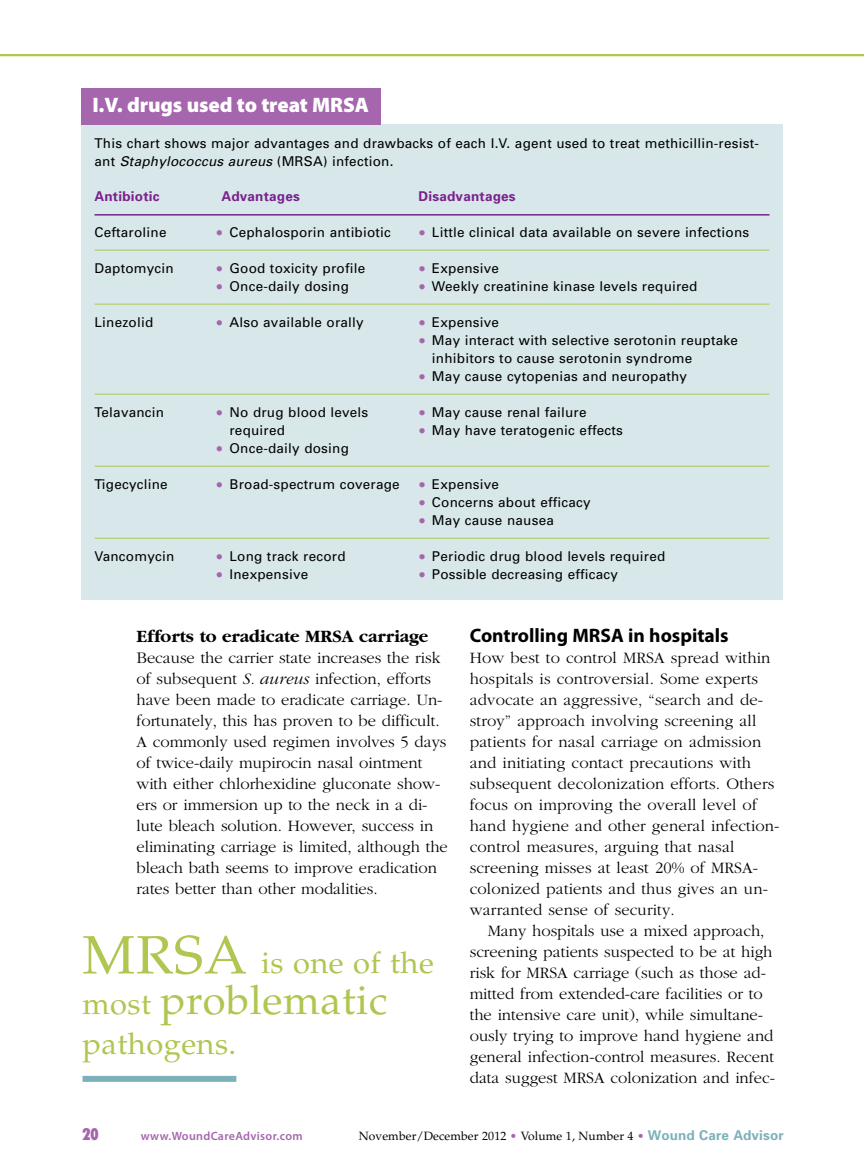
<style>
.page{position:relative;width:864px;height:1175px;background:#fff}
.page>*{position:absolute;margin:0;border:0;box-sizing:border-box;transform-origin:0 0}
.t1{font:40.5px "Palatino";letter-spacing:.015em;color:#afc650}
.t2{font:30px "Palatino";letter-spacing:.015em;color:#afc650}
.t3{font:900 21px "Myriad Pro";letter-spacing:-.005em;color:#fff}
.t4{font:700 19.5px "Myriad Pro";color:#000}
.t5{font:700 18px "Garamond";color:#000}
.t6{font:300 16.5px/21px "Garamond";color:#000}
.t7{font:900 condensed 16.5px "Futura BT";color:#a566ae}
.t8{font:13.5px/18px "Univers";letter-spacing:.015em;color:#000}
.t9{font:700 13.5px "Univers";letter-spacing:.015em;color:#7a228d}
.t10{font:12px "Palatino";letter-spacing:.01em;color:#000}
.t11{font:600 12px "Myriad Pro";letter-spacing:.025em;color:#a566ae}
.s1{font-style:italic}
.s2{font-size:21px;color:#a566ae}
.s3{font-size:54px}
.s4{font-size:30px}
.s5{color:#a566ae}
.s6{font-family:"Univers";font-weight:700;font-size:13.5px;color:#7db1b9}
</style>
<div class="page">
<hr style="left:0;top:54px;width:864px;height:2px;background:#afc650">
<div style="left:81px;top:125px;width:702px;height:475px;background:#d8e8ea"></div>
<hr style="left:94px;top:214px;width:676px;height:1px;background:#7a228d">
<hr style="left:94px;top:250px;width:676px;height:1px;background:#afc650">
<hr style="left:94px;top:304px;width:676px;height:1px;background:#afc650">
<hr style="left:94px;top:394px;width:676px;height:1px;background:#afc650">
<hr style="left:94px;top:466px;width:676px;height:1px;background:#afc650">
<hr style="left:94px;top:538px;width:676px;height:1px;background:#afc650">
<div style="left:81px;top:88px;width:299px;height:37px;background:#a566ae"></div>
<div style="left:82px;top:1075px;width:154px;height:6px;background:#7db1b9"></div>
<p class="t3" style="left:92px;top:97px;width:278px">I.V. drugs used to treat MRSA</p>
<p class="t8" style="left:94px;top:135px;width:666px">This chart shows major advantages and drawbacks of each I.V. agent used to treat methicillin-resist&shy;ant <span class="s1">Staphylococcus aureus</span> (MRSA) infection.</p>
<p class="t9" style="left:94px;top:191px;width:67px">Antibiotic</p>
<p class="t9" style="left:221px;top:191px;width:80px">Advantages</p>
<p class="t9" style="left:418px;top:191px;width:99px">Disadvantages</p>
<p class="t8" style="left:94px;top:224px;width:74px">Ceftaroline</p>
<p class="t8" style="left:216px;top:224px;width:177px"><span class="s2">•</span> Cephalosporin antibiotic</p>
<p class="t8" style="left:418px;top:224px;width:332px"><span class="s2">•</span> Little clinical data available on severe infections</p>
<p class="t8" style="left:94px;top:260px;width:81px">Daptomycin</p>
<p class="t8" style="left:216px;top:260px;width:151px"><span class="s2">•</span> Good toxicity profile</p>
<p class="t8" style="left:418px;top:260px;width:82px"><span class="s2">•</span> Expensive</p>
<p class="t8" style="left:216px;top:278px;width:134px"><span class="s2">•</span> Once-daily dosing</p>
<p class="t8" style="left:418px;top:278px;width:281px"><span class="s2">•</span> Weekly creatinine kinase levels required</p>
<p class="t8" style="left:94px;top:314px;width:60px">Linezolid</p>
<p class="t8" style="left:216px;top:314px;width:149px"><span class="s2">•</span> Also available orally</p>
<p class="t8" style="left:418px;top:314px;width:82px"><span class="s2">•</span> Expensive</p>
<p class="t8" style="left:432px;top:332px;width:307px;text-indent:-13px"><span class="s2">•</span> May interact with selective serotonin reuptake inhibitors to cause serotonin syndrome</p>
<p class="t8" style="left:418px;top:368px;width:270px"><span class="s2">•</span> May cause cytopenias and neuropathy</p>
<p class="t8" style="left:94px;top:404px;width:71px">Telavancin</p>
<p class="t8" style="left:216px;top:404px;width:154px"><span class="s2">•</span> No drug blood levels</p>
<p class="t8" style="left:418px;top:404px;width:170px"><span class="s2">•</span> May cause renal failure</p>
<p class="t8" style="left:229px;top:422px;width:57px">required</p>
<p class="t8" style="left:418px;top:422px;width:206px"><span class="s2">•</span> May have teratogenic effects</p>
<p class="t8" style="left:216px;top:440px;width:134px"><span class="s2">•</span> Once-daily dosing</p>
<p class="t8" style="left:94px;top:476px;width:75px">Tigecycline</p>
<p class="t8" style="left:216px;top:476px;width:285px"><span class="s2">•</span> Broad-spectrum coverage <span class="s2">•</span> Expensive</p>
<p class="t8" style="left:418px;top:494px;width:174px"><span class="s2">•</span> Concerns about efficacy</p>
<p class="t8" style="left:418px;top:512px;width:137px"><span class="s2">•</span> May cause nausea</p>
<p class="t8" style="left:94px;top:548px;width:81px">Vancomycin</p>
<p class="t8" style="left:216px;top:548px;width:131px"><span class="s2">•</span> Long track record</p>
<p class="t8" style="left:418px;top:548px;width:248px"><span class="s2">•</span> Periodic drug blood levels required</p>
<p class="t8" style="left:216px;top:566px;width:94px"><span class="s2">•</span> Inexpensive</p>
<p class="t8" style="left:418px;top:566px;width:201px"><span class="s2">•</span> Possible decreasing efficacy</p>
<p class="t5" style="left:136px;top:625px;width:293px">Efforts to eradicate MRSA carriage</p>
<p class="t6" style="left:136px;top:647px;width:313px">Because the carrier state increases the risk of subsequent <span class="s1">S. aureus</span> infection, efforts have been made to eradicate carriage. Un&shy;fortunately, this has proven to be difficult.<br>A commonly used regimen involves 5 days of twice-daily mupirocin nasal ointment with either chlorhexidine gluconate show&shy;ers or immersion up to the neck in a di&shy;lute bleach solution. However, success in eliminating carriage is limited, although the bleach bath seems to improve eradication rates better than other modalities.</p>
<h2 class="t2" style="left:82px;top:951px;width:353px"><span class="s3">MRSA</span> is one of the</h2>
<h1 class="t1" style="left:83px;top:984px;width:307px"><span class="s4">most</span> problematic</h1>
<h2 class="t2" style="left:82px;top:1032px;width:155px">pathogens.</h2>
<p class="t4" style="left:470px;top:628px;width:260px">Controlling MRSA in hospitals</p>
<p class="t6" style="left:470px;top:647px;width:311px">How best to control MRSA spread within hospitals is controversial. Some experts advocate an aggressive, “search and de&shy;stroy” approach involving screening all patients for nasal carriage on admission and initiating contact precautions with subsequent decolonization efforts. Others focus on improving the overall level of hand hygiene and other general infection&shy;control measures, arguing that nasal screening misses at least 20% of MRSA&shy;colonized patients and thus gives an un&shy;warranted sense of security.</p>
<p class="t6" style="left:470px;top:920px;width:307px;text-indent:18px">Many hospitals use a mixed approach, screening patients suspected to be at high risk for MRSA carriage (such as those ad&shy;mitted from extended-care facilities or to the intensive care unit), while simultane&shy;ously trying to improve hand hygiene and general infection-control measures. Recent data suggest MRSA colonization and infec-</p>
<p class="t7" style="left:82px;top:1127px;width:18px">20</p>
<p class="t11" style="left:141px;top:1131px;width:163px">www.WoundCareAdvisor.com</p>
<p class="t10" style="left:359px;top:1131px;width:426px">November/December 2012 <span class="s5">•</span> Volume 1, Number 4 <span class="s5">•</span> <span class="s6">Wound Care Advisor</span></p>
</div>
